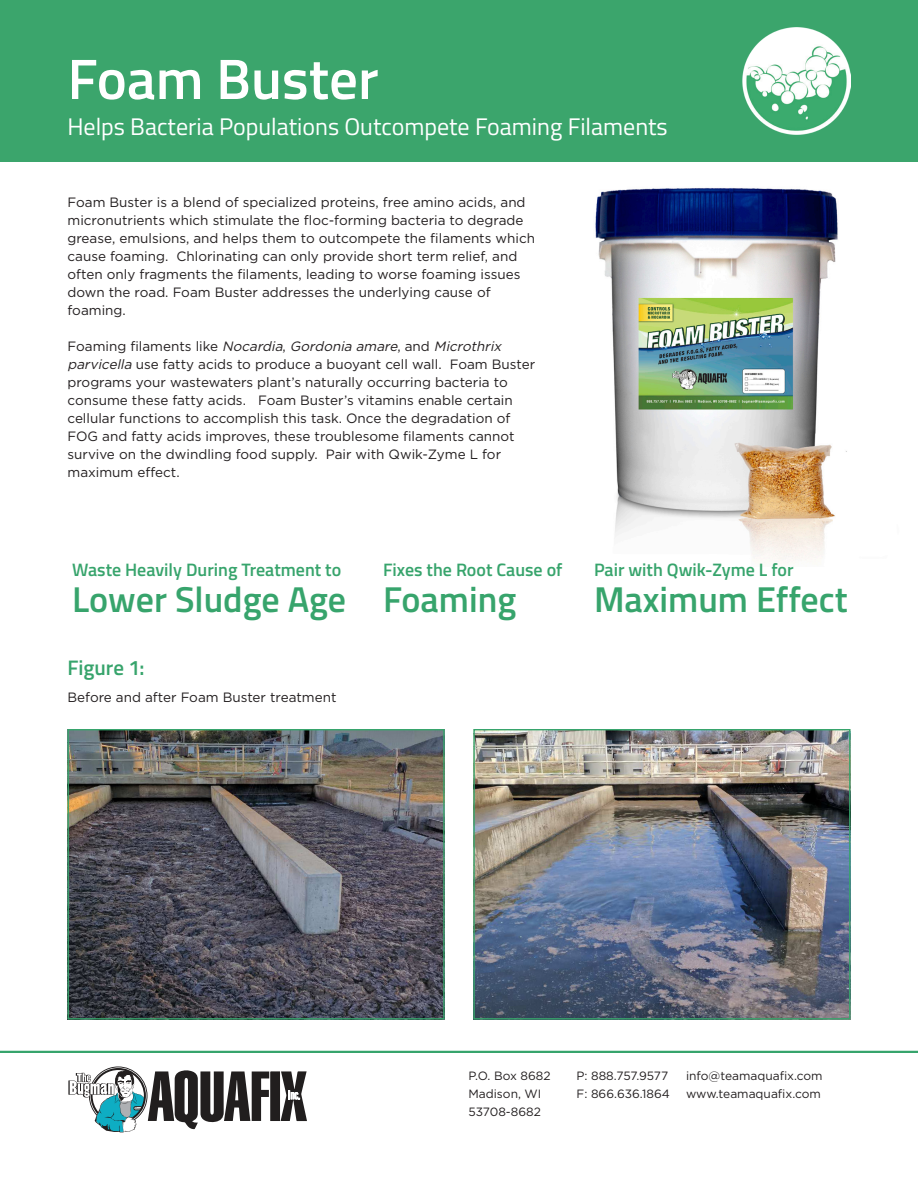
<style>
.page{position:relative;width:918px;height:1188px;background:#fff}
.page>*{position:absolute;margin:0;border:0;box-sizing:border-box;transform-origin:0 0}
.Page_Header__Product{font:600 57px "Titillium Web";color:#fff}
.Info_Graphic-VA_pH_T{font:600 36px "Titillium Web";color:#37a46c}
.Page_Subhead_Tagline{font:24px "Titillium Web";color:#fff}
.Figure_s_H3_BulletsH{font:600 21px "Titillium Web";color:#37a46c}
.Info_Graphic-VA_pH_T-2{font:600 18px "Titillium Web";color:#37a46c}
.Paragraph_Copy_9pt{font:13.5px/18px "Gotham";color:#231f20}
.Figure_H3_Sub_copyP{font:13.5px "Gotham";color:#231f20}
.Footer-Contact_Info{font:12px "Gotham";color:#231f20}
.s1{font-style:italic}
</style>
<div class="page">
<img style="left:595px;top:188px;width:252px;height:374px">
<div style="left:0;top:0;width:918px;height:162px;background:#3ba56c"></div>
<svg style="left:68px;top:1066px;width:239px;height:66px"></svg>
<hr style="left:0;top:1051px;width:918px;height:2px;background:#37a46c">
<img style="left:742px;top:27px;width:108px;height:108px">
<img style="left:69px;top:731px;width:374px;height:287px">
<div style="left:67px;top:729px;width:378px;height:291px;border:1px solid #37a46c"></div>
<img style="left:475px;top:731px;width:374px;height:287px">
<div style="left:473px;top:729px;width:378px;height:291px;border:1px solid #37a46c"></div>
<p class="Page_Header__Product" style="left:68px;top:36px;width:313px">Foam Buster</p>
<p class="Page_Subhead_Tagline" style="left:68px;top:109px;width:602px">Helps Bacteria Populations Outcompete Foaming Filaments</p>
<p class="Paragraph_Copy_9pt" style="left:68px;top:193px;width:469px">Foam Buster is a blend of specialized proteins, free amino acids, and micronutrients which stimulate the floc-forming bacteria to degrade grease, emulsions, and helps them to outcompete the filaments which cause foaming. Chlorinating can only provide short term relief, and often only fragments the filaments, leading to worse foaming issues down the road. Foam Buster addresses the underlying cause of foaming.</p>
<p class="Paragraph_Copy_9pt" style="left:68px;top:337px;width:469px">F o a m i n g fi l a m e n t s l i ke <span class="s1">Nocardia</span>, <span class="s1">Gordonia amare</span>, a n d <span class="s1">Microthrix parvicella</span> use fatty acids to produce a buoyant cell wall. Foam Buster programs your wastewaters plant’s naturally occurring bacteria to consume these fatty acids. Foam Buster’s vitamins enable certain cellular functions to accomplish this task. Once the degradation of FOG and fatty acids improves, these troublesome filaments cannot survive on the dwindling food supply. Pair with Qwik-Zyme L for maximum effect.</p>
<p class="Info_Graphic-VA_pH_T-2" style="left:72px;top:556px;width:271px">Waste Heavily During Treatment to</p>
<p class="Info_Graphic-VA_pH_T" style="left:72px;top:572px;width:276px">Lower Sludge Age</p>
<p class="Figure_s_H3_BulletsH" style="left:68px;top:652px;width:79px">Figure 1:</p>
<p class="Figure_H3_Sub_copyP" style="left:68px;top:689px;width:271px">Before and after Foam Buster treatment</p>
<p class="Info_Graphic-VA_pH_T-2" style="left:383px;top:556px;width:181px">Fixes the Root Cause of</p>
<p class="Info_Graphic-VA_pH_T" style="left:383px;top:572px;width:135px">Foaming</p>
<p class="Info_Graphic-VA_pH_T-2" style="left:594px;top:556px;width:201px">Pair with Qwik-Zyme L for</p>
<p class="Info_Graphic-VA_pH_T" style="left:594px;top:572px;width:255px">Maximum Effect</p>
<p class="Footer-Contact_Info" style="left:469px;top:1068px;width:84px">P.O. Box 8682</p>
<p class="Footer-Contact_Info" style="left:577px;top:1068px;width:93px">P: 888.757.9577</p>
<p class="Footer-Contact_Info" style="left:686px;top:1068px;width:138px">info@teamaquafix.com</p>
<p class="Footer-Contact_Info" style="left:469px;top:1086px;width:74px">Madison, WI</p>
<p class="Footer-Contact_Info" style="left:577px;top:1086px;width:95px">F: 866.636.1864</p>
<p class="Footer-Contact_Info" style="left:686px;top:1086px;width:136px">www.teamaquafix.com</p>
<p class="Footer-Contact_Info" style="left:469px;top:1104px;width:74px">53708-8682</p>
</div>
